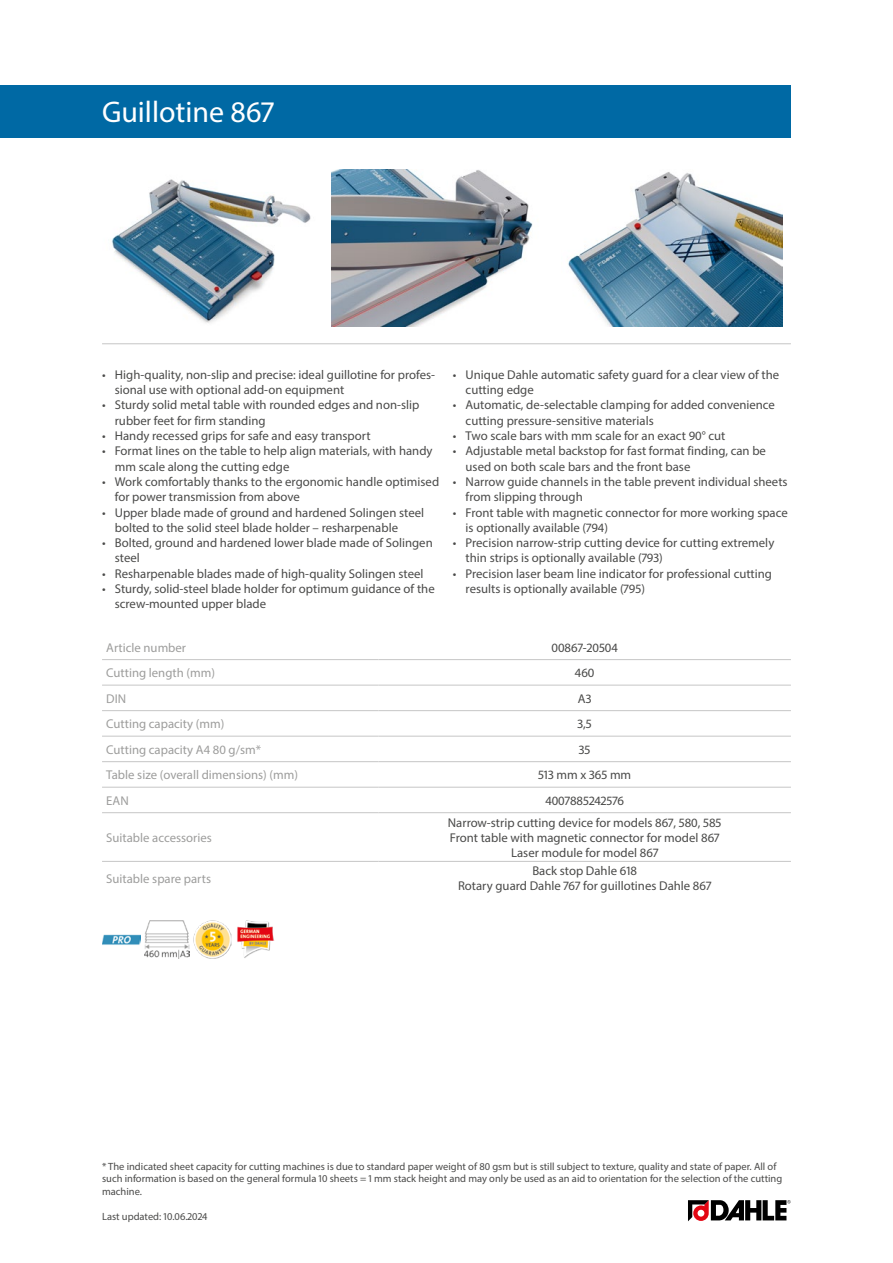
<style>
.page{position:relative;width:893px;height:1263px;background:#fff}
.page>*{position:absolute;margin:0;border:0;box-sizing:border-box;transform-origin:0 0}
.Produktname{font:30px "Myriad Pro";color:#fff}
.Produkttabelle_Zentr{font:12.75px/15.3px "Myriad Pro";color:#4a4a49}
.Produkttabelle_Links{font:12.75px "Myriad Pro";color:#9d9d9c}
.Fussnote{font:10.5px/12.6px "Myriad Pro";color:#4a4a49}
</style>
<div class="page">
<img style="left:112px;top:179px;width:199px;height:144px">
<img style="left:332px;top:170px;width:201px;height:156px">
<img style="left:568px;top:172px;width:214px;height:154px">
<hr style="left:102px;top:343px;width:689px;height:1px;background:#c6c6c6">
<img style="left:102px;top:934px;width:38px;height:11px">
<img style="left:145px;top:920px;width:44px;height:39px">
<img style="left:194px;top:920px;width:38px;height:39px">
<img style="left:237px;top:920px;width:37px;height:38px">
<svg style="left:688px;top:1200px;width:103px;height:21px"></svg>
<div style="left:0;top:85px;width:791px;height:53px;background:#0069a4"></div>
<hr style="left:102px;top:659px;width:276px;height:1px;background:#c6c6c6">
<hr style="left:378px;top:659px;width:413px;height:1px;background:#c6c6c6">
<hr style="left:102px;top:685px;width:276px;height:1px;background:#c6c6c6">
<hr style="left:378px;top:685px;width:413px;height:1px;background:#c6c6c6">
<hr style="left:102px;top:710px;width:276px;height:1px;background:#c6c6c6">
<hr style="left:378px;top:710px;width:413px;height:1px;background:#c6c6c6">
<hr style="left:102px;top:736px;width:276px;height:1px;background:#c6c6c6">
<hr style="left:378px;top:736px;width:413px;height:1px;background:#c6c6c6">
<hr style="left:102px;top:761px;width:276px;height:1px;background:#c6c6c6">
<hr style="left:378px;top:761px;width:413px;height:1px;background:#c6c6c6">
<hr style="left:102px;top:787px;width:276px;height:1px;background:#c6c6c6">
<hr style="left:378px;top:787px;width:413px;height:1px;background:#c6c6c6">
<hr style="left:102px;top:812px;width:276px;height:1px;background:#c6c6c6">
<hr style="left:378px;top:812px;width:413px;height:1px;background:#c6c6c6">
<hr style="left:102px;top:861px;width:276px;height:1px;background:#c6c6c6">
<hr style="left:378px;top:861px;width:413px;height:1px;background:#c6c6c6">
<p class="Produktname" style="left:102px;top:94px;width:173px">Guillotine 867</p>
<p class="Produkttabelle_Zentr" style="left:115px;top:367px;width:322px;text-indent:-13px">• High-quality, non-slip and precise: ideal guillotine for profes&shy;sional use with optional add-on equipment</p>
<p class="Produkttabelle_Zentr" style="left:115px;top:397px;width:306px;text-indent:-13px">• Sturdy solid metal table with rounded edges and non-slip rubber feet for firm standing</p>
<p class="Produkttabelle_Zentr" style="left:102px;top:428px;width:270px">• Handy recessed grips for safe and easy transport</p>
<p class="Produkttabelle_Zentr" style="left:115px;top:443px;width:319px;text-indent:-13px">• Format lines on the table to help align materials, with handy mm scale along the cutting edge</p>
<p class="Produkttabelle_Zentr" style="left:115px;top:474px;width:326px;text-indent:-13px">• Work comfortably thanks to the ergonomic handle optimised for power transmission from above</p>
<p class="Produkttabelle_Zentr" style="left:115px;top:504px;width:311px;text-indent:-13px">• Upper blade made of ground and hardened Solingen steel bolted to the solid steel blade holder – resharpenable</p>
<p class="Produkttabelle_Zentr" style="left:115px;top:535px;width:319px;text-indent:-13px">• Bolted, ground and hardened lower blade made of Solingen steel</p>
<p class="Produkttabelle_Zentr" style="left:102px;top:566px;width:323px">• Resharpenable blades made of high-quality Solingen steel</p>
<p class="Produkttabelle_Zentr" style="left:115px;top:581px;width:321px;text-indent:-13px">• Sturdy, solid-steel blade holder for optimum guidance of the screw-mounted upper blade</p>
<p class="Produkttabelle_Zentr" style="left:466px;top:367px;width:315px;text-indent:-13px">• Unique Dahle automatic safety guard for a clear view of the cutting edge</p>
<p class="Produkttabelle_Zentr" style="left:466px;top:397px;width:311px;text-indent:-13px">• Automatic, de-selectable clamping for added convenience cutting pressure-sensitive materials</p>
<p class="Produkttabelle_Zentr" style="left:453px;top:428px;width:274px">• Two scale bars with mm scale for an exact 90° cut</p>
<p class="Produkttabelle_Zentr" style="left:466px;top:443px;width:302px;text-indent:-13px">• Adjustable metal backstop for fast format finding, can be used on both scale bars and the front base</p>
<p class="Produkttabelle_Zentr" style="left:466px;top:474px;width:323px;text-indent:-13px">• Narrow guide channels in the table prevent individual sheets from slipping through</p>
<p class="Produkttabelle_Zentr" style="left:466px;top:504px;width:324px;text-indent:-13px">• Front table with magnetic connector for more working space is optionally available (794)</p>
<p class="Produkttabelle_Zentr" style="left:466px;top:535px;width:310px;text-indent:-13px">• Precision narrow-strip cutting device for cutting extremely thin strips is optionally available (793)</p>
<p class="Produkttabelle_Zentr" style="left:466px;top:566px;width:308px;text-indent:-13px">• Precision laser beam line indicator for professional cutting results is optionally available (795)</p>
<p class="Produkttabelle_Links" style="left:106px;top:639px;width:81px">Article number</p>
<p class="Produkttabelle_Zentr" style="left:551px;top:639px;width:68px">00867-20504</p>
<p class="Produkttabelle_Links" style="left:106px;top:665px;width:110px">Cutting length (mm)</p>
<p class="Produkttabelle_Zentr" style="left:575px;top:665px;width:21px">460</p>
<p class="Produkttabelle_Links" style="left:106px;top:690px;width:21px">DIN</p>
<p class="Produkttabelle_Zentr" style="left:578px;top:690px;width:15px">A3</p>
<p class="Produkttabelle_Links" style="left:106px;top:716px;width:120px">Cutting capacity (mm)</p>
<p class="Produkttabelle_Zentr" style="left:578px;top:716px;width:16px">3,5</p>
<p class="Produkttabelle_Links" style="left:106px;top:741px;width:156px">Cutting capacity A4 80 g/sm*</p>
<p class="Produkttabelle_Zentr" style="left:579px;top:741px;width:13px">35</p>
<p class="Produkttabelle_Links" style="left:106px;top:767px;width:193px">Table size (overall dimensions) (mm)</p>
<p class="Produkttabelle_Zentr" style="left:538px;top:767px;width:95px">513 mm x 365 mm</p>
<p class="Produkttabelle_Links" style="left:106px;top:792px;width:24px">EAN</p>
<p class="Produkttabelle_Zentr" style="left:545px;top:793px;width:80px">4007885242576</p>
<p class="Produkttabelle_Links" style="left:106px;top:830px;width:107px">Suitable accessories</p>
<p class="Produkttabelle_Zentr" style="left:448px;top:814px;width:275px">Narrow-strip cutting device for models 867, 580, 585</p>
<p class="Produkttabelle_Zentr" style="left:450px;top:830px;width:271px">Front table with magnetic connector for model 867</p>
<p class="Produkttabelle_Zentr" style="left:511px;top:845px;width:149px">Laser module for model 867</p>
<p class="Produkttabelle_Links" style="left:106px;top:871px;width:106px">Suitable spare parts</p>
<p class="Produkttabelle_Zentr" style="left:532px;top:863px;width:106px">Back stop Dahle 618</p>
<p class="Produkttabelle_Zentr" style="left:458px;top:878px;width:255px">Rotary guard Dahle 767 for guillotines Dahle 867</p>
<p class="Fussnote" style="left:102px;top:1160px;width:682px">* The indicated sheet capacity for cutting machines is due to standard paper weight of 80 gsm but is still subject to texture, quality and state of paper. All of such information is based on the general formula 10 sheets = 1 mm stack height and may only be used as an aid to orientation for the selection of the cutting machine.</p>
<p class="Fussnote" style="left:102px;top:1210px;width:107px">Last updated: 10.06.2024</p>
</div>
